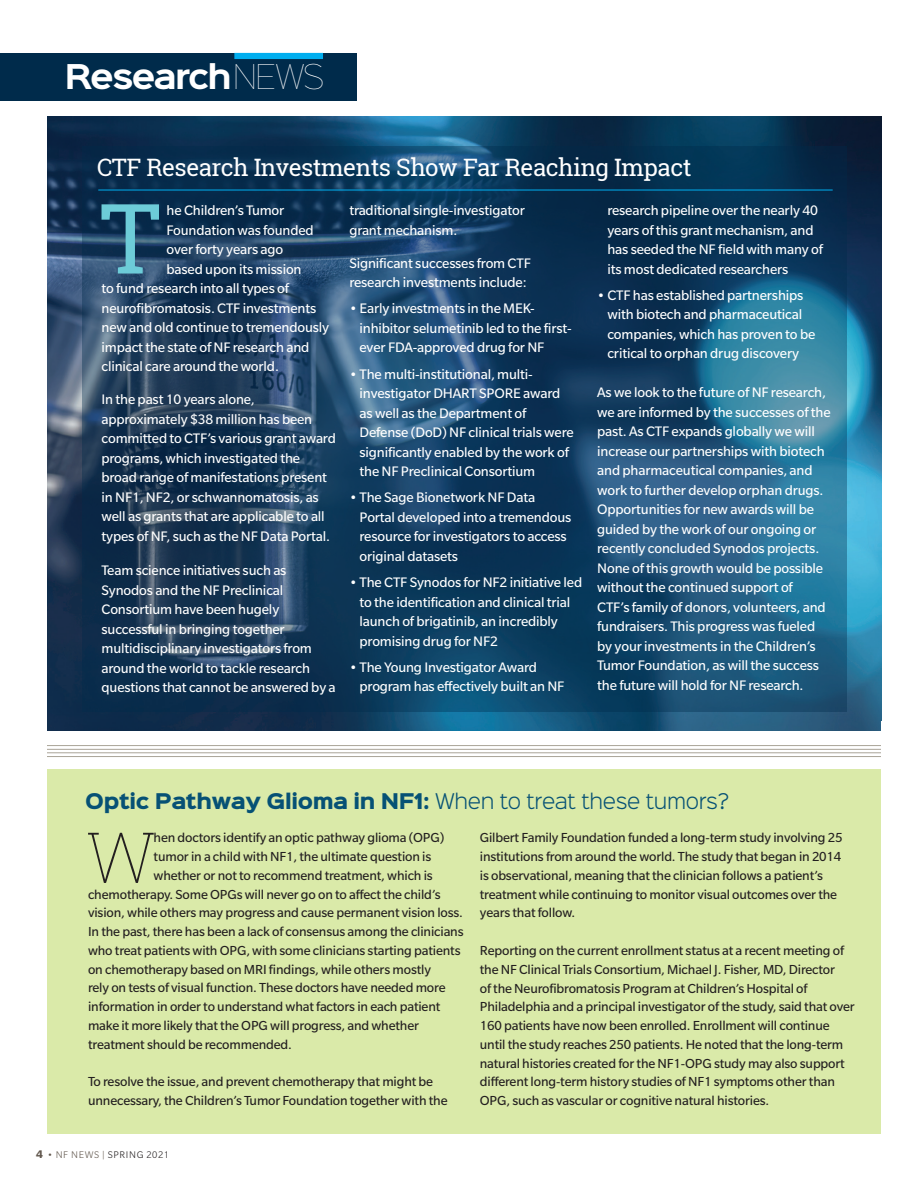
<style>
.page{position:relative;width:918px;height:1188px;background:#fff}
.page>*{position:absolute;margin:0;border:0;box-sizing:border-box;transform-origin:0 0}
.t1{font:97.35px "Roboto Slab";color:#6dccd8}
.t2{font:100 70.5px "Roboto Slab";color:#231f20}
.t3{font:700 30.75px "Sinkin Sans 700";letter-spacing:-.06em;color:#fff}
.t4{font:24px "Roboto Slab";letter-spacing:-.02em;color:#fff}
.t5{font:900 19.5px "Sinkin Sans 800";letter-spacing:-.02em;color:#065175}
.t6{font:15px/19.5px "Slate Pro";letter-spacing:-.01em;color:#fff}
.t7{font:14.25px/18.8px "Slate Pro";letter-spacing:-.01em;color:#231f20}
.t8{font:300 10.5px "Slate Pro";letter-spacing:.06em;color:#231f20}
.s1{font-family:"Sinkin Sans 100";font-weight:100}
.s2{font-family:"Sinkin Sans 300";font-weight:300}
.s3{font-weight:700;font-size:12px;color:#62584e}
.s4{color:#62584e}
</style>
<div class="page">
<img style="left:48px;top:117px;width:833px;height:613px">
<svg style="left:82px;top:146px;width:765px;height:566px;background:#184466"></svg>
<div style="left:0;top:53px;width:356px;height:48px;background:#002b4b"></div>
<div style="left:234px;top:53px;width:89px;height:6px;background:#00aeef"></div>
<div style="left:48px;top:770px;width:833px;height:364px;background:#daeaa9"></div>
<hr style="left:0;top:745px;width:918px;height:1px;background:#a9a497">
<hr style="left:0;top:749px;width:918px;height:1px;background:#a9a497">
<hr style="left:0;top:752px;width:918px;height:1px;background:#a9a497">
<hr style="left:0;top:756px;width:918px;height:1px;background:#a9a497">
<div style="left:882px;top:721px;width:36px;height:47px;background:#fff"></div>
<div style="left:0;top:727px;width:14px;height:47px;background:#fff"></div>
<div style="left:9px;top:719px;width:37px;height:74px;background:#fff"></div>
<hr style="left:98px;top:190px;width:735px;height:1px;background:#00aeef">
<h3 class="t3" style="left:65px;top:61px;width:261px">Research<span class="s1">NEWS</span></h3>
<h3 class="t4" style="left:97px;top:151px;width:596px">CTF Research Investments Show Far Reaching Impact</h3>
<h1 class="t1" style="left:100px;top:172px;width:62px">T</h1>
<p class="t6" style="left:167px;top:200px;width:119px">he Children’s Tumor</p>
<p class="t6" style="left:167px;top:220px;width:149px">Foundation was founded</p>
<p class="t6" style="left:167px;top:239px;width:118px">over forty years ago</p>
<p class="t6" style="left:167px;top:259px;width:137px">based upon its mission</p>
<p class="t6" style="left:102px;top:278px;width:189px">to fund research into all types of</p>
<p class="t6" style="left:102px;top:298px;width:216px">neurofibromatosis. CTF investments</p>
<p class="t6" style="left:102px;top:317px;width:229px">new and old continue to tremendously</p>
<p class="t6" style="left:102px;top:337px;width:209px">impact the state of NF research and</p>
<p class="t6" style="left:102px;top:356px;width:179px">clinical care around the world.</p>
<p class="t6" style="left:102px;top:389px;width:236px">In the past 10 years alone, approximately $38 million has been committed to CTF’s various grant award programs, which investigated the broad range of manifestations present in NF1, NF2, or schwannomatosis, as well as grants that are applicable to all types of NF, such as the NF Data Portal.</p>
<p class="t6" style="left:102px;top:560px;width:236px">Team science initiatives such as Synodos and the NF Preclinical Consortium have been hugely successful in bringing together multidisciplinary investigators from around the world to tackle research questions that cannot be answered by a</p>
<p class="t6" style="left:349px;top:200px;width:177px">traditional single-investigator grant mechanism.</p>
<p class="t6" style="left:349px;top:253px;width:183px">Significant successes from CTF research investments include:</p>
<p class="t6" style="left:360px;top:299px;width:214px;text-indent:-10px">• Early investments in the MEK&shy;inhibitor selumetinib led to the first&shy;ever FDA-approved drug for NF</p>
<p class="t6" style="left:360px;top:364px;width:216px;text-indent:-10px">• The multi-institutional, multi&shy;investigator DHART SPORE award as well as the Department of Defense (DoD) NF clinical trials were significantly enabled by the work of the NF Preclinical Consortium</p>
<p class="t6" style="left:360px;top:488px;width:213px;text-indent:-10px">• The Sage Bionetwork NF Data<br>Portal developed into a tremendous resource for investigators to access original datasets</p>
<p class="t6" style="left:360px;top:572px;width:224px;text-indent:-10px">• The CTF Synodos for NF2 initiative led to the identification and clinical trial launch of brigatinib, an incredibly promising drug for NF2</p>
<p class="t6" style="left:360px;top:657px;width:206px;text-indent:-10px">• The Young Investigator Award program has effectively built an NF</p>
<p class="t6" style="left:607px;top:200px;width:217px">research pipeline over the nearly 40 years of this grant mechanism, and has seeded the NF field with many of its most dedicated researchers</p>
<p class="t6" style="left:607px;top:285px;width:209px;text-indent:-10px">• CTF has established partnerships with biotech and pharmaceutical companies, which has proven to be critical to orphan drug discovery</p>
<p class="t6" style="left:597px;top:383px;width:235px">As we look to the future of NF research, we are informed by the successes of the past. As CTF expands globally we will increase our partnerships with biotech and pharmaceutical companies, and work to further develop orphan drugs.<br>Opportunities for new awards will be guided by the work of our ongoing or recently concluded Synodos projects.<br>None of this growth would be possible without the continued support of<br>CTF’s family of donors, volunteers, and fundraisers. This progress was fueled by your investments in the Children’s Tumor Foundation, as will the success the future will hold for NF research.</p>
<h3 class="t5" style="left:85px;top:791px;width:646px">Optic Pathway Glioma in NF1: <span class="s2">When to treat these tumors?</span></h3>
<h2 class="t2" style="left:86px;top:809px;width:69px">W</h2>
<p class="t7" style="left:154px;top:828px;width:292px">hen doctors identify an optic pathway glioma (OPG)</p>
<p class="t7" style="left:480px;top:828px;width:364px">Gilbert Family Foundation funded a long-term study involving 25 institutions from around the world. The study that began in 2014 is observational, meaning that the clinician follows a patient’s treatment while continuing to monitor visual outcomes over the years that follow.</p>
<p class="t7" style="left:480px;top:941px;width:377px">Reporting on the current enrollment status at a recent meeting of the NF Clinical Trials Consortium, Michael J. Fisher, MD, Director<br>of the Neurofibromatosis Program at Children’s Hospital of Philadelphia and a principal investigator of the study, said that over 160 patients have now been enrolled. Enrollment will continue until the study reaches 250 patients. He noted that the long-term natural histories created for the NF1-OPG study may also support different long-term history studies of NF1 symptoms other than OPG, such as vascular or cognitive natural histories.</p>
<p class="t7" style="left:154px;top:847px;width:279px">tumor in a child with NF1, the ultimate question is</p>
<p class="t7" style="left:154px;top:866px;width:281px">whether or not to recommend treatment, which is</p>
<p class="t7" style="left:88px;top:885px;width:354px">chemotherapy. Some OPGs will never go on to affect the child’s</p>
<p class="t7" style="left:88px;top:903px;width:376px">vision, while others may progress and cause permanent vision loss.</p>
<p class="t7" style="left:88px;top:922px;width:377px">In the past, there has been a lack of consensus among the clinicians</p>
<p class="t7" style="left:88px;top:941px;width:374px">who treat patients with OPG, with some clinicians starting patients</p>
<p class="t7" style="left:88px;top:960px;width:344px">on chemotherapy based on MRI findings, while others mostly</p>
<p class="t7" style="left:88px;top:978px;width:359px">rely on tests of visual function. These doctors have needed more</p>
<p class="t7" style="left:88px;top:997px;width:354px">information in order to understand what factors in each patient</p>
<p class="t7" style="left:88px;top:1016px;width:332px">make it more likely that the OPG will progress, and whether</p>
<p class="t7" style="left:88px;top:1035px;width:205px">treatment should be recommended.</p>
<p class="t7" style="left:88px;top:1072px;width:361px">To resolve the issue, and prevent chemotherapy that might be unnecessary, the Children’s Tumor Foundation together with the</p>
<p class="t8" style="left:36px;top:1149px;width:134px"><span class="s3">4</span> <span class="s4">• NF NEWS |</span> SPRING 2021</p>
</div>
